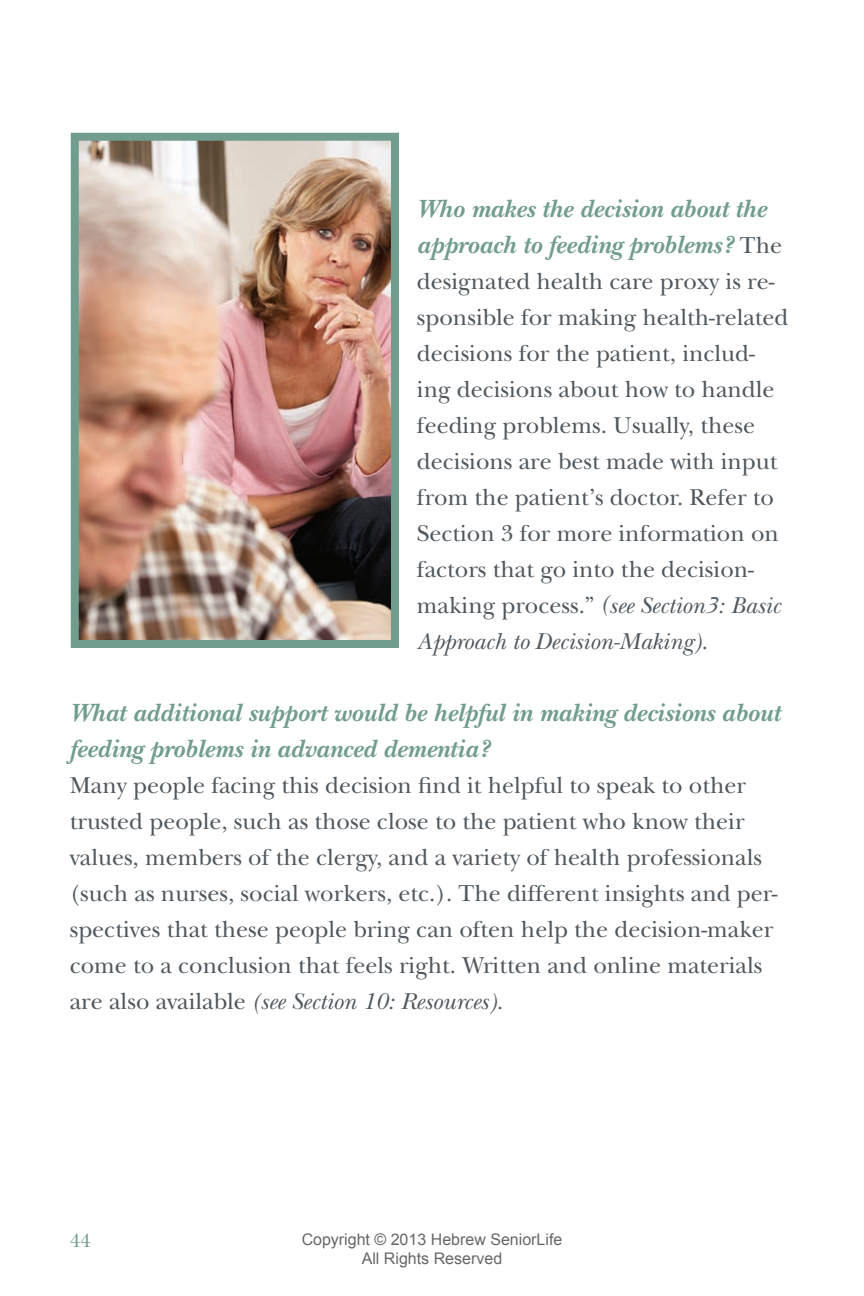
<style>
.page{position:relative;width:864px;height:1296px;background:#fff}
.page>*{position:absolute;margin:0;border:0;box-sizing:border-box;transform-origin:0 0}
.t1{font:italic 700 26px/36px "New Baskerville";color:#719d8e}
.t2{font:24px/36px "New Baskerville";color:#50585e}
.t3{font:20px "New Baskerville";color:#719d8e}
.t4{font:16px/19.2px "Arial";color:rgb(0 0 0/.6);text-align:center}
.s1{font-weight:400;font-style:normal;font-size:24px;color:#50585e}
.s2{font-style:italic}
</style>
<div class="page">
<img style="left:80px;top:142px;width:310px;height:497px">
<div style="left:71px;top:133px;width:328px;height:515px;border:8px solid #719d8e"></div>
<p class="t1" style="left:417px;top:191px;width:367px">Who makes the decision about the approach to feeding problems? <span class="s1">The</span></p>
<p class="t2" style="left:417px;top:263px;width:373px">designated health care proxy is re&shy;sponsible for making health-related decisions for the patient, includ&shy;ing decisions about how to handle feeding problems. Usually, these decisions are best made with input from the patient’s doctor. Refer to Section 3 for more information on factors that go into the decision&shy;making process.” <span class="s2">(see Section3: Basic Approach to Decision-Making).</span></p>
<p class="t1" style="left:70px;top:695px;width:712px">What additional support would be helpful in making decisions about feeding problems in advanced dementia?</p>
<p class="t2" style="left:70px;top:767px;width:709px">Many people facing this decision find it helpful to speak to other trusted people, such as those close to the patient who know their values, members of the clergy, and a variety of health professionals (such as nurses, social workers, etc.). The different insights and per&shy;spectives that these people bring can often help the decision-maker come to a conclusion that feels right. Written and online materials are also available <span class="s2">(see Section 10: Resources).</span></p>
<p class="t3" style="left:70px;top:1228px;width:22px">44</p>
<p class="t4" style="left:302px;top:1230px;width:262px">Copyright © 2013 Hebrew SeniorLife<br>All Rights Reserved</p>
</div>
